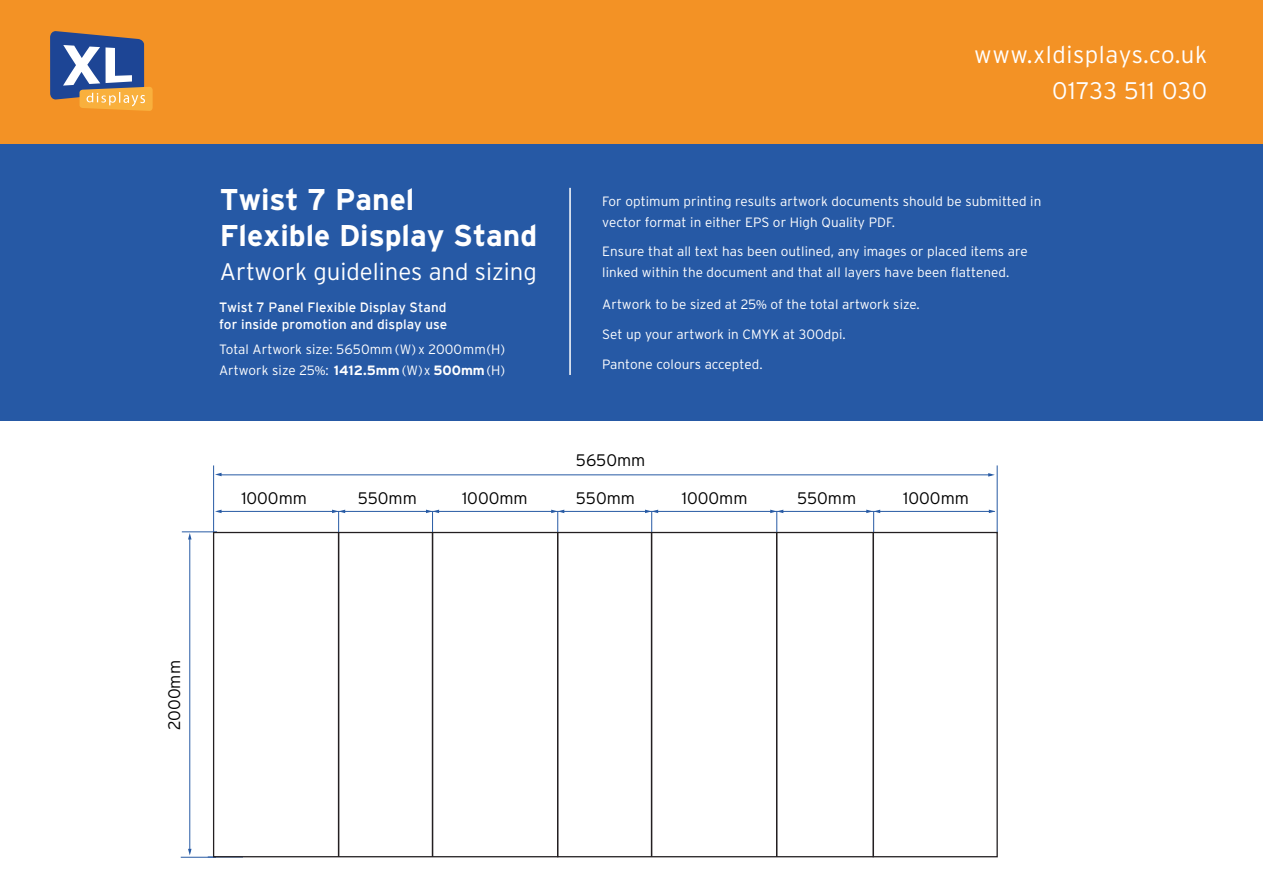
<style>
.page{position:relative;width:1263px;height:893px;background:#fff}
.page>*{position:absolute;margin:0;border:0;box-sizing:border-box;transform-origin:0 0}
.t1{font:700 30px/36px "Interstate";color:#fff}
.t2{font:300 24px/36px "Interstate";letter-spacing:.025em;color:#fff;text-align:right}
.t3{font:300 24px "Interstate";color:#fff}
.t4{font:300 16.65px "Interstate";color:#000101}
.t5{font:300 13.5px/21px "Interstate";letter-spacing:.005em;color:#fff}
.t6{font:13.5px/16.2px "Interstate";letter-spacing:.005em;color:#fff}
.s1{font-family:"Myriad Pro";font-weight:400}
.s2{font-weight:700}
</style>
<div class="page">
<hr style="left:651px;top:532px;width:1px;height:325px;background:#231f21">
<hr style="left:776px;top:532px;width:1px;height:325px;background:#231f21">
<hr style="left:872px;top:532px;width:2px;height:325px;background:#231f21">
<div style="left:0;top:141px;width:1263px;height:280px;background:#2659a5"></div>
<div style="left:0;top:0;width:1263px;height:144px;background:#f39225"></div>
<svg style="left:50px;top:31px;width:103px;height:80px"></svg>
<hr style="left:569px;top:188px;width:2px;height:187px;background:#fff">
<hr style="left:213px;top:465px;width:1px;height:68px;background:#275aa4">
<hr style="left:997px;top:465px;width:1px;height:68px;background:#275aa4">
<hr style="left:220px;top:475px;width:771px;height:1px;background:#275aa4">
<svg style="left:215px;top:473px;width:7px;height:3px"></svg>
<hr style="left:220px;top:511px;width:775px;height:1px;background:#275aa4">
<svg style="left:215px;top:510px;width:7px;height:3px"></svg>
<svg style="left:332px;top:510px;width:13px;height:22px"></svg>
<svg style="left:426px;top:510px;width:13px;height:22px"></svg>
<svg style="left:551px;top:510px;width:13px;height:22px"></svg>
<hr style="left:208px;top:857px;width:35px;height:1px;background:#275aa4">
<hr style="left:182px;top:531px;width:35px;height:1px;background:#275aa4">
<hr style="left:181px;top:857px;width:35px;height:1px;background:#275aa4">
<hr style="left:189px;top:537px;width:1px;height:315px;background:#275aa4">
<svg style="left:188px;top:533px;width:4px;height:6px"></svg>
<svg style="left:188px;top:849px;width:4px;height:6px"></svg>
<hr style="left:338px;top:532px;width:1px;height:325px;background:#231f21">
<hr style="left:432px;top:532px;width:1px;height:325px;background:#231f21">
<hr style="left:557px;top:532px;width:1px;height:325px;background:#231f21">
<svg style="left:988px;top:473px;width:7px;height:4px"></svg>
<svg style="left:770px;top:510px;width:13px;height:22px"></svg>
<svg style="left:866px;top:510px;width:14px;height:22px"></svg>
<svg style="left:645px;top:510px;width:13px;height:22px"></svg>
<h1 class="t1" style="left:220px;top:181px;width:319px">Twist 7 Panel<br>Flexible Display Stand</h1>
<h2 class="t3" style="left:220px;top:257px;width:319px">Artwork guidelines and sizing</h2>
<p class="t6" style="left:219px;top:299px;width:230px">Twist 7 Panel Flexible Display Stand for inside promotion and display use</p>
<p class="t5" style="left:219px;top:339px;width:288px">Total Artwork size: 5650mm (W) x 2000mm(H)<br>Artwork size 25<span class="s1">%</span>: <span class="s2">1412.5mm</span> (W)x <span class="s2">500mm</span> (H)</p>
<h2 class="t2" style="left:974px;top:37px;width:234px">www.xldisplays.co.uk<br>01733 511 030</h2>
<p class="t5" style="left:602px;top:191px;width:441px">For optimum printing results artwork documents should be submitted in vector format in either EPS or High Quality PDF.</p>
<p class="t5" style="left:602px;top:241px;width:427px">Ensure that all text has been outlined, any images or placed items are linked within the document and that all layers have been flattened.</p>
<p class="t5" style="left:602px;top:294px;width:319px">Artwork to be sized at 25<span class="s1">%</span> of the total artwork size.</p>
<p class="t5" style="left:602px;top:324px;width:245px">Set up your artwork in CMYK at 300dpi.</p>
<p class="t5" style="left:602px;top:354px;width:162px">Pantone colours accepted.</p>
<p class="t4" style="left:576px;top:450px;width:71px">5650mm</p>
<p class="t4" style="left:241px;top:488px;width:67px">1000mm</p>
<p class="t4" style="left:358px;top:488px;width:61px">550mm</p>
<p class="t4" style="left:462px;top:488px;width:67px">1000mm</p>
<p class="t4" style="left:576px;top:488px;width:61px">550mm</p>
<p class="t4" style="left:682px;top:488px;width:67px">1000mm</p>
<p class="t4" style="left:797px;top:488px;width:61px">550mm</p>
<p class="t4" style="left:903px;top:488px;width:67px">1000mm</p>
<p class="t4" style="left:164px;top:730px;width:71px;rotate:-90deg">2000mm</p>
</div>
